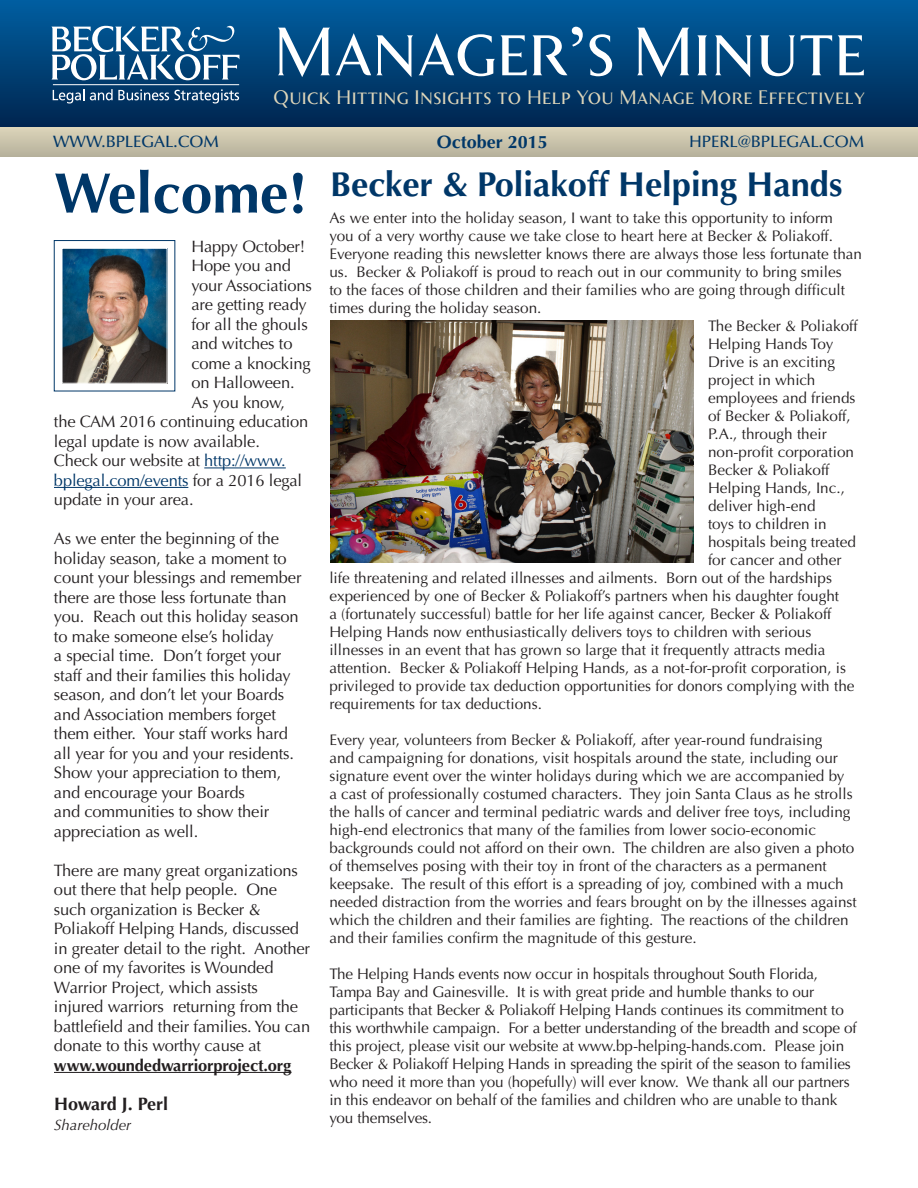
<style>
.page{position:relative;width:918px;height:1188px;background:#fff}
.page>*{position:absolute;margin:0;border:0;box-sizing:border-box;transform-origin:0 0}
.t1{font:68.25px "Clarice Book Small Caps";color:#fff}
.t2{font:700 57px "Optima LT Std";color:#003768}
.t3{font:700 34.5px "Optima LT Std";color:#003768}
.t4{font:19.5px "Clarice Book Small Caps";letter-spacing:.02em;color:#ded6ba}
.t5{font:700 18px "Optima LT Std";letter-spacing:-.01em;color:#231f20}
.t6{font:700 18px "Optima LT Std";color:#003768}
.t7{font:16.5px/19.5px "Optima LT Std";letter-spacing:-.01em;color:#231f20}
.t8{font:500 16.5px "Optima LT Std";color:#003768}
.t9{font:16.5px "Optima LT Std";letter-spacing:-.01em;color:#003768}
.t10{font:700 16.5px "Optima LT Std";letter-spacing:-.01em;color:#231f20}
.t11{font:15.3px/18px "Optima LT Std";color:#231f20}
.t12{font:italic 15px "Optima LT Std";color:#231f20}
.s1{color:#003768}
.s2{color:#231f20}
</style>
<div class="page">
<div style="left:0;top:0;width:918px;height:128px;background:linear-gradient(to bottom,#005fa1,#00264f)"></div>
<svg style="left:51px;top:26px;width:188px;height:54px"></svg>
<hr style="left:53px;top:84px;width:186px;height:1px;background:#fff">
<svg style="left:53px;top:89px;width:31px;height:15px"></svg>
<svg style="left:90px;top:89px;width:149px;height:15px;background:#386085"></svg>
<svg style="left:0;top:128px;width:918px;height:29px;background:#c8c1a9"></svg>
<hr style="left:204px;top:468px;width:82px;height:1px;background:#003768">
<hr style="left:54px;top:487px;width:134px;height:1px;background:#003768">
<hr style="left:54px;top:1072px;width:237px;height:1px;background:#231f20">
<svg style="left:54px;top:240px;width:121px;height:151px"></svg>
<img style="left:64px;top:250px;width:101px;height:131px">
<img style="left:330px;top:320px;width:363px;height:242px">
<h1 class="t1" style="left:274px;top:11px;width:594px">Manager’s Minute</h1>
<p class="t4" style="left:274px;top:86px;width:593px">Quick Hitting Insights to Help You Manage More Effectively</p>
<p class="t8" style="left:53px;top:132px;width:168px">WWW.BPLEGAL.COM</p>
<p class="t6" style="left:437px;top:132px;width:113px">October 2015</p>
<p class="t8" style="left:689px;top:132px;width:177px">HPERL@BPLEGAL.COM</p>
<h2 class="t2" style="left:54px;top:160px;width:255px">Welcome!</h2>
<p class="t7" style="left:191px;top:237px;width:115px">Happy October!</p>
<p class="t7" style="left:191px;top:256px;width:101px">Hope you and</p>
<p class="t7" style="left:191px;top:276px;width:122px">your Associations</p>
<p class="t7" style="left:191px;top:295px;width:117px">are getting ready</p>
<p class="t7" style="left:191px;top:315px;width:118px">for all the ghouls</p>
<p class="t7" style="left:191px;top:334px;width:103px">and witches to</p>
<p class="t7" style="left:191px;top:354px;width:121px">come a knocking</p>
<p class="t7" style="left:191px;top:373px;width:105px">on Halloween.</p>
<p class="t7" style="left:191px;top:393px;width:95px">As you know,</p>
<p class="t7" style="left:54px;top:412px;width:256px">the CAM 2016 continuing education</p>
<p class="t7" style="left:54px;top:432px;width:207px">legal update is now available.</p>
<p class="t7" style="left:54px;top:451px;width:233px">Check our website at <span class="s1">http://www.</span></p>
<p class="t9" style="left:54px;top:471px;width:250px">bplegal.com/events <span class="s2">for a 2016 legal</span></p>
<p class="t7" style="left:54px;top:490px;width:141px">update in your area.</p>
<p class="t7" style="left:54px;top:529px;width:249px">As we enter the beginning of the holiday season, take a moment to count your blessings and remember there are those less fortunate than you. Reach out this holiday season to make someone else’s holiday<br>a special time. Don’t forget your staff and their families this holiday season, and don’t let your Boards and Association members forget them either. Your staff works hard all year for you and your residents.<br>Show your appreciation to them, and encourage your Boards<br>and communities to show their appreciation as well.</p>
<p class="t7" style="left:54px;top:861px;width:258px">There are many great organizations out there that help people. One such organization is Becker &amp; Poliakoff Helping Hands, discussed in greater detail to the right. Another one of my favorites is Wounded Warrior Project, which assists injured warriors returning from the battlefield and their families. You can donate to this worthy cause at</p>
<p class="t10" style="left:54px;top:1056px;width:239px">www.woundedwarriorproject.org</p>
<p class="t5" style="left:54px;top:1093px;width:116px">Howard J. Perl</p>
<p class="t12" style="left:54px;top:1116px;width:79px">Shareholder</p>
<h3 class="t3" style="left:330px;top:164px;width:514px">Becker &amp; Poliakoff Helping Hands</h3>
<p class="t11" style="left:329px;top:209px;width:505px">As we enter into the holiday season, I want to take this opportunity to inform</p>
<p class="t11" style="left:329px;top:227px;width:505px">you of a very worthy cause we take close to heart here at Becker &amp; Poliakoff.</p>
<p class="t11" style="left:329px;top:245px;width:534px">Everyone reading this newsletter knows there are always those less fortunate than</p>
<p class="t11" style="left:329px;top:263px;width:514px">us. Becker &amp; Poliakoff is proud to reach out in our community to bring smiles</p>
<p class="t11" style="left:329px;top:281px;width:517px">to the faces of those children and their families who are going through difficult</p>
<p class="t11" style="left:329px;top:299px;width:214px">times during the holiday season.</p>
<p class="t11" style="left:708px;top:317px;width:151px">The Becker &amp; Poliakoff</p>
<p class="t11" style="left:708px;top:335px;width:127px">Helping Hands Toy</p>
<p class="t11" style="left:708px;top:353px;width:129px">Drive is an exciting</p>
<p class="t11" style="left:708px;top:371px;width:109px">project in which</p>
<p class="t11" style="left:708px;top:389px;width:149px">employees and friends</p>
<p class="t11" style="left:708px;top:407px;width:144px">of Becker &amp; Poliakoff,</p>
<p class="t11" style="left:708px;top:425px;width:120px">P.A., through their</p>
<p class="t11" style="left:708px;top:443px;width:148px">non-profit corporation</p>
<p class="t11" style="left:708px;top:461px;width:123px">Becker &amp; Poliakoff</p>
<p class="t11" style="left:708px;top:479px;width:138px">Helping Hands, Inc.,</p>
<p class="t11" style="left:708px;top:497px;width:109px">deliver high-end</p>
<p class="t11" style="left:708px;top:515px;width:120px">toys to children in</p>
<p class="t11" style="left:708px;top:533px;width:149px">hospitals being treated</p>
<p class="t11" style="left:708px;top:551px;width:135px">for cancer and other</p>
<p class="t11" style="left:329px;top:569px;width:504px">life threatening and related illnesses and ailments. Born out of the hardships</p>
<p class="t11" style="left:329px;top:587px;width:511px">experienced by one of Becker &amp; Poliakoff’s partners when his daughter fought</p>
<p class="t11" style="left:329px;top:605px;width:504px">a (fortunately successful) battle for her life against cancer, Becker &amp; Poliakoff</p>
<p class="t11" style="left:329px;top:623px;width:483px">Helping Hands now enthusiastically delivers toys to children with serious</p>
<p class="t11" style="left:329px;top:641px;width:498px">illnesses in an event that has grown so large that it frequently attracts media</p>
<p class="t11" style="left:329px;top:659px;width:518px">attention. Becker &amp; Poliakoff Helping Hands, as a not-for-profit corporation, is</p>
<p class="t11" style="left:329px;top:677px;width:527px">privileged to provide tax deduction opportunities for donors complying with the</p>
<p class="t11" style="left:329px;top:695px;width:214px">requirements for tax deductions.</p>
<p class="t11" style="left:329px;top:731px;width:529px">Every year, volunteers from Becker &amp; Poliakoff, after year-round fundraising<br>and campaigning for donations, visit hospitals around the state, including our signature event over the winter holidays during which we are accompanied by<br>a cast of professionally costumed characters. They join Santa Claus as he strolls the halls of cancer and terminal pediatric wards and deliver free toys, including high-end electronics that many of the families from lower socio-economic backgrounds could not afford on their own. The children are also given a photo of themselves posing with their toy in front of the characters as a permanent keepsake. The result of this effort is a spreading of joy, combined with a much needed distraction from the worries and fears brought on by the illnesses against which the children and their families are fighting. The reactions of the children and their families confirm the magnitude of this gesture.</p>
<p class="t11" style="left:329px;top:965px;width:529px">The Helping Hands events now occur in hospitals throughout South Florida, Tampa Bay and Gainesville. It is with great pride and humble thanks to our participants that Becker &amp; Poliakoff Helping Hands continues its commitment to this worthwhile campaign. For a better understanding of the breadth and scope of this project, please visit our website at www.bp-helping-hands.com. Please join Becker &amp; Poliakoff Helping Hands in spreading the spirit of the season to families who need it more than you (hopefully) will ever know. We thank all our partners in this endeavor on behalf of the families and children who are unable to thank you themselves.</p>
</div>
